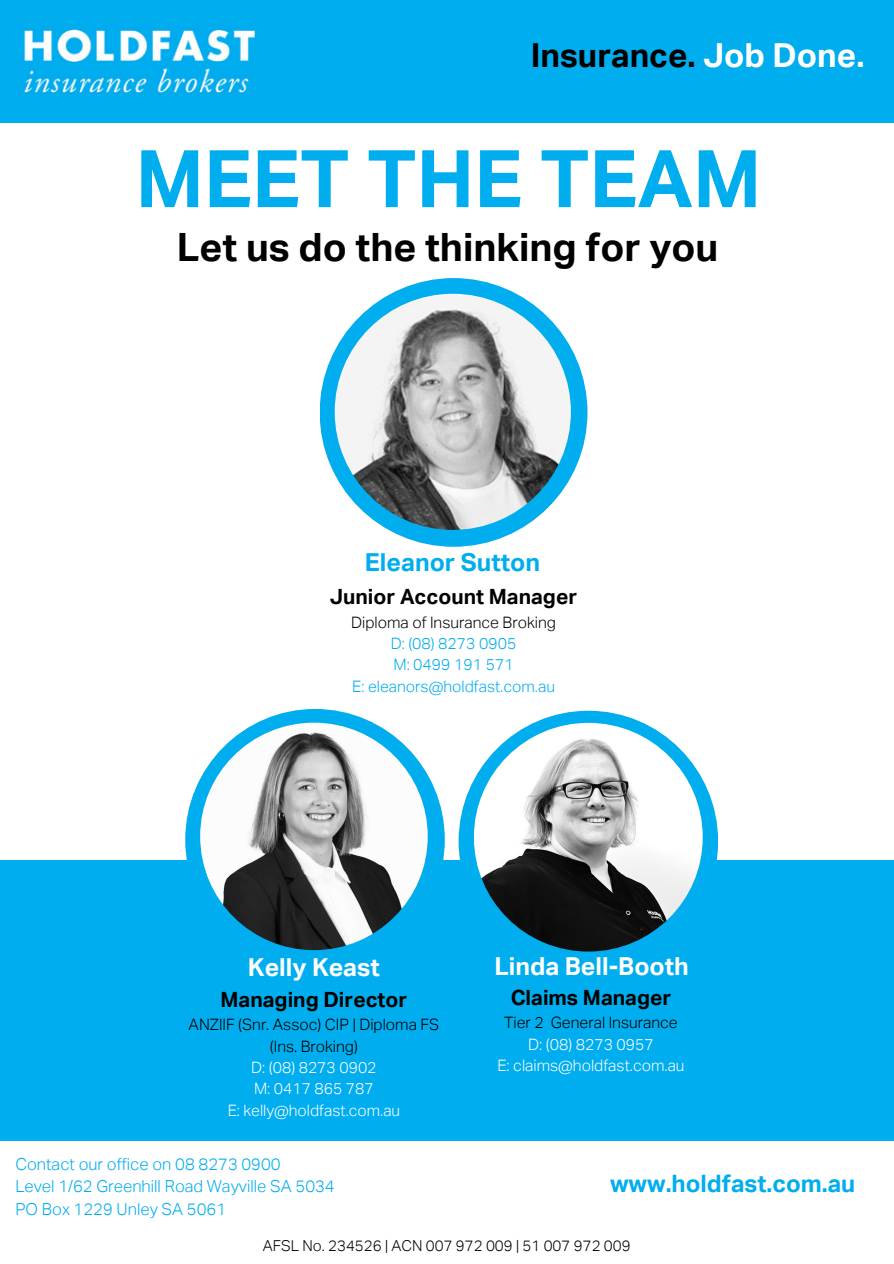
<style>
.page{position:relative;width:894px;height:1264px;background:#fff}
.page>*{position:absolute;margin:0;border:0;box-sizing:border-box;transform-origin:0 0}
.t1{font:700 79.5px "Aktiv Grotesk";color:#00adee}
.t2{font:700 39px "Aktiv Grotesk";color:#000}
.t3{font:700 33px "Aktiv Grotesk";color:#000}
.t4{font:700 24.75px "Aktiv Grotesk";color:#fff}
.t5{font:700 24.75px "Aktiv Grotesk";color:#00adee}
.t6{font:700 24px "Aktiv Grotesk";color:#00adee}
.t7{font:700 21px "Aktiv Grotesk";color:#000}
.t8{font:300 16.5px "Aktiv Grotesk";color:#00adee}
.t9{font:300 15.75px/21.3px "Aktiv Grotesk";color:#000;text-align:center}
.t10{font:300 15.75px "Aktiv Grotesk";color:#fff}
.t11{font:300 15.75px "Aktiv Grotesk";color:#00adee}
.t12{font:300 15px "Aktiv Grotesk";color:#000}
.s1{color:#fff}
</style>
<div class="page">
<div style="left:0;top:860px;width:892px;height:280px;background:#00adee"></div>
<div style="left:0;top:0;width:893px;height:123px;background:#00adee"></div>
<div style="left:319px;top:278px;width:268px;height:269px;background:#00adee;border-radius:50%"></div>
<img style="left:334px;top:294px;width:236px;height:236px;border-radius:50%">
<div style="left:185px;top:709px;width:259px;height:261px;background:#00adee;border-radius:50%"></div>
<img style="left:200px;top:722px;width:227px;height:228px;border-radius:50%">
<div style="left:458px;top:710px;width:260px;height:262px;background:#00adee;border-radius:50%"></div>
<img style="left:474px;top:722px;width:228px;height:229px;border-radius:50%">
<p class="t3" style="left:530px;top:36px;width:335px">Insurance. <span class="s1">Job Done.</span></p>
<h3 class="t1" style="left:135px;top:133px;width:627px">MEET THE TEAM</h3>
<h1 class="t2" style="left:177px;top:225px;width:543px">Let us do the thinking for you</h1>
<p class="t5" style="left:365px;top:548px;width:176px">Eleanor Sutton</p>
<p class="t7" style="left:330px;top:584px;width:249px">Junior Account Manager</p>
<p class="t9" style="left:351px;top:611px;width:206px">Diploma of Insurance Broking</p>
<p class="t11" style="left:390px;top:634px;width:127px">D: (08) 8273 0905</p>
<h4 class="t11" style="left:393px;top:655px;width:122px">M: 0499 191 571</h4>
<h4 class="t11" style="left:352px;top:677px;width:204px">E: eleanors@holdfast.com.au</h4>
<p class="t4" style="left:248px;top:952px;width:133px">Kelly Keast</p>
<p class="t4" style="left:494px;top:952px;width:196px">Linda Bell-Booth</p>
<p class="t7" style="left:510px;top:984px;width:162px">Claims Manager</p>
<p class="t9" style="left:504px;top:1012px;width:175px">Tier 2 General Insurance</p>
<h4 class="t10" style="left:528px;top:1034px;width:127px">D: (08) 8273 0957</h4>
<p class="t10" style="left:497px;top:1056px;width:189px">E: claims@holdfast.com.au</p>
<p class="t7" style="left:220px;top:986px;width:188px">Managing Director</p>
<p class="t9" style="left:188px;top:1014px;width:252px">ANZIIF (Snr. Assoc) CIP | Diploma FS (Ins. Broking)</p>
<p class="t10" style="left:251px;top:1058px;width:127px">D: (08) 8273 0902</p>
<p class="t10" style="left:254px;top:1079px;width:121px">M: 0417 865 787</p>
<p class="t10" style="left:227px;top:1100px;width:174px">E: kelly@holdfast.com.au</p>
<p class="t8" style="left:15px;top:1154px;width:267px">Contact our office on 08 8273 0900</p>
<p class="t8" style="left:15px;top:1176px;width:321px">Level 1/62 Greenhill Road Wayville SA 5034</p>
<p class="t8" style="left:15px;top:1199px;width:212px">PO Box 1229 Unley SA 5061</p>
<h2 class="t6" style="left:609px;top:1169px;width:247px">www.holdfast.com.au</h2>
<h4 class="t12" style="left:263px;top:1237px;width:369px">AFSL No. 234526 | ACN 007 972 009 | 51 007 972 009</h4>
</div>
